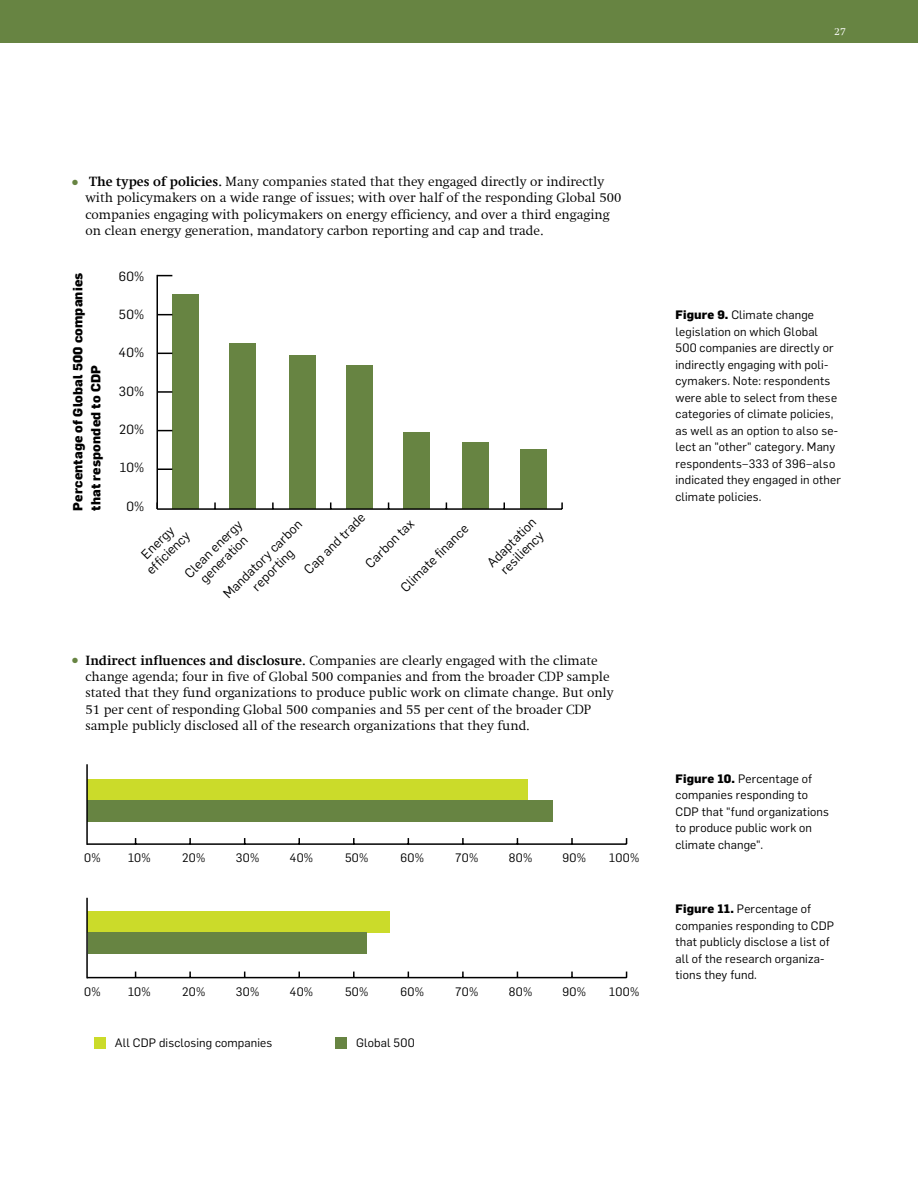
<style>
.page{position:relative;width:918px;height:1188px;background:#fff}
.page>*{position:absolute;margin:0;border:0;box-sizing:border-box;transform-origin:0 0}
.t1{font:300 13.5px/16.5px "Swift Com";color:#000}
.t2{font:13.05px/14.7px "Flama";letter-spacing:.02em;color:#000;text-align:center}
.t3{font:800 13.05px/17.9px "Flama";letter-spacing:.015em;color:#000}
.t4{font:12px/16.5px "Flama";letter-spacing:.015em;color:#000}
.t5{font:300 10.5px "Swift Com";color:#fff}
.s1{color:#678442}
.s2{font-weight:700}
.s3{font-weight:800}
</style>
<div class="page">
<div style="left:0;top:0;width:918px;height:43px;background:#678442"></div>
<div style="left:172px;top:294px;width:27px;height:215px;background:#678442"></div>
<div style="left:88px;top:779px;width:440px;height:22px;background:#cbdb2a"></div>
<div style="left:88px;top:800px;width:465px;height:22px;background:#678442"></div>
<div style="left:88px;top:912px;width:302px;height:21px;background:#cbdb2a"></div>
<div style="left:88px;top:933px;width:279px;height:21px;background:#678442"></div>
<hr style="left:156px;top:275px;width:2px;height:234px;background:#000">
<svg style="left:158px;top:468px;width:14px;height:2px"></svg>
<svg style="left:158px;top:430px;width:14px;height:1px"></svg>
<svg style="left:158px;top:391px;width:14px;height:2px"></svg>
<svg style="left:158px;top:353px;width:14px;height:1px"></svg>
<svg style="left:158px;top:314px;width:14px;height:1px"></svg>
<svg style="left:158px;top:275px;width:14px;height:1px"></svg>
<div style="left:230px;top:343px;width:26px;height:166px;background:#678442"></div>
<div style="left:289px;top:355px;width:27px;height:154px;background:#678442"></div>
<div style="left:347px;top:365px;width:26px;height:144px;background:#678442"></div>
<div style="left:403px;top:432px;width:27px;height:77px;background:#678442"></div>
<div style="left:462px;top:442px;width:26px;height:67px;background:#678442"></div>
<div style="left:520px;top:449px;width:26px;height:60px;background:#678442"></div>
<hr style="left:87px;top:843px;width:540px;height:2px;background:#000">
<hr style="left:87px;top:977px;width:540px;height:1px;background:#000">
<hr style="left:86px;top:764px;width:2px;height:81px;background:#000">
<hr style="left:86px;top:898px;width:2px;height:80px;background:#000">
<div style="left:94px;top:1037px;width:12px;height:12px;background:#cbdb2a"></div>
<div style="left:336px;top:1037px;width:11px;height:12px;background:#678442"></div>
<hr style="left:157px;top:508px;width:405px;height:2px;background:#000">
<svg style="left:214px;top:502px;width:2px;height:6px"></svg>
<svg style="left:272px;top:502px;width:2px;height:6px"></svg>
<svg style="left:561px;top:502px;width:2px;height:7px"></svg>
<p class="t5" style="left:835px;top:25px;width:13px">27</p>
<p class="t1" style="left:86px;top:173px;width:537px;text-indent:-13px"><span class="s1">●</span> <span class="s2">The types of policies.</span> Many companies stated that they engaged directly or indirectly with policymakers on a wide range of issues; with over half of the responding Global 500 companies engaging with policymakers on energy efficiency, and over a third engaging on clean energy generation, mandatory carbon reporting and cap and trade.</p>
<p class="t3" style="left:68px;top:511px;width:240px;rotate:-90deg">Percentage of Global 500 companies that responded to CDP</p>
<p class="t2" style="left:119px;top:269px;width:27px">60%</p>
<p class="t2" style="left:119px;top:307px;width:27px">50%</p>
<p class="t2" style="left:119px;top:345px;width:27px">40%</p>
<p class="t2" style="left:119px;top:384px;width:27px">30%</p>
<p class="t2" style="left:119px;top:421px;width:27px">20%</p>
<p class="t2" style="left:120px;top:460px;width:26px">10%</p>
<p class="t2" style="left:126px;top:499px;width:19px">0%</p>
<p class="t2" style="left:220px;top:591px;width:106px;rotate:-45deg">Mandatory carbon reporting</p>
<p class="t2" style="left:301px;top:566px;width:82px;rotate:-45deg">Cap and trade</p>
<p class="t2" style="left:362px;top:560px;width:64px;rotate:-45deg">Carbon tax</p>
<p class="t2" style="left:398px;top:584px;width:91px;rotate:-45deg">Climate fi nance</p>
<p class="t2" style="left:484px;top:559px;width:65px;rotate:-45deg">Adaptation resiliency</p>
<p class="t2" style="left:181px;top:570px;width:77px;rotate:-45deg">Clean energy generation</p>
<p class="t2" style="left:133px;top:556px;width:57px;rotate:-45deg">Energy effi ciency</p>
<p class="t1" style="left:86px;top:652px;width:530px;text-indent:-13px"><span class="s1">●</span> <span class="s2">Indirect influences and disclosure.</span> Companies are clearly engaged with the climate change agenda; four in five of Global 500 companies and from the broader CDP sample stated that they fund organizations to produce public work on climate change. But only 51 per cent of responding Global 500 companies and 55 per cent of the broader CDP sample publicly disclosed all of the research organizations that they fund.</p>
<p class="t4" style="left:84px;top:849px;width:18px">0%</p>
<p class="t4" style="left:128px;top:849px;width:24px">10%</p>
<p class="t4" style="left:182px;top:849px;width:25px">20%</p>
<p class="t4" style="left:236px;top:849px;width:25px">30%</p>
<p class="t4" style="left:289px;top:849px;width:25px">40%</p>
<p class="t4" style="left:345px;top:849px;width:25px">50%</p>
<p class="t4" style="left:401px;top:849px;width:25px">60%</p>
<p class="t4" style="left:455px;top:849px;width:25px">70%</p>
<p class="t4" style="left:509px;top:849px;width:25px">80%</p>
<p class="t4" style="left:562px;top:849px;width:25px">90%</p>
<p class="t4" style="left:609px;top:849px;width:32px">100%</p>
<p class="t4" style="left:84px;top:983px;width:18px">0%</p>
<p class="t4" style="left:128px;top:983px;width:24px">10%</p>
<p class="t4" style="left:182px;top:983px;width:25px">20%</p>
<p class="t4" style="left:236px;top:983px;width:25px">30%</p>
<p class="t4" style="left:289px;top:983px;width:25px">40%</p>
<p class="t4" style="left:345px;top:983px;width:25px">50%</p>
<p class="t4" style="left:401px;top:983px;width:25px">60%</p>
<p class="t4" style="left:115px;top:1034px;width:159px">All CDP disclosing companies</p>
<p class="t4" style="left:356px;top:1034px;width:60px">Global 500</p>
<p class="t4" style="left:455px;top:983px;width:25px">70%</p>
<p class="t4" style="left:509px;top:983px;width:25px">80%</p>
<p class="t4" style="left:562px;top:983px;width:25px">90%</p>
<p class="t4" style="left:609px;top:983px;width:32px">100%</p>
<p class="t4" style="left:676px;top:307px;width:167px"><span class="s3">Figure 9.</span> Climate change legislation on which Global<br>500 companies are directly or indirectly engaging with poli&shy;cymakers. Note: respondents were able to select from these categories of climate policies, as well as an option to also se&shy;lect an "other" category. Many respondents–333 of 396–also indicated they engaged in other climate policies.</p>
<p class="t4" style="left:676px;top:770px;width:155px"><span class="s3">Figure 10.</span> Percentage of companies responding to<br>CDP that "fund organizations to produce public work on climate change".</p>
<p class="t4" style="left:676px;top:900px;width:160px"><span class="s3">Figure 11.</span> Percentage of companies responding to CDP that publicly disclose a list of all of the research organiza&shy;tions they fund.</p>
</div>
